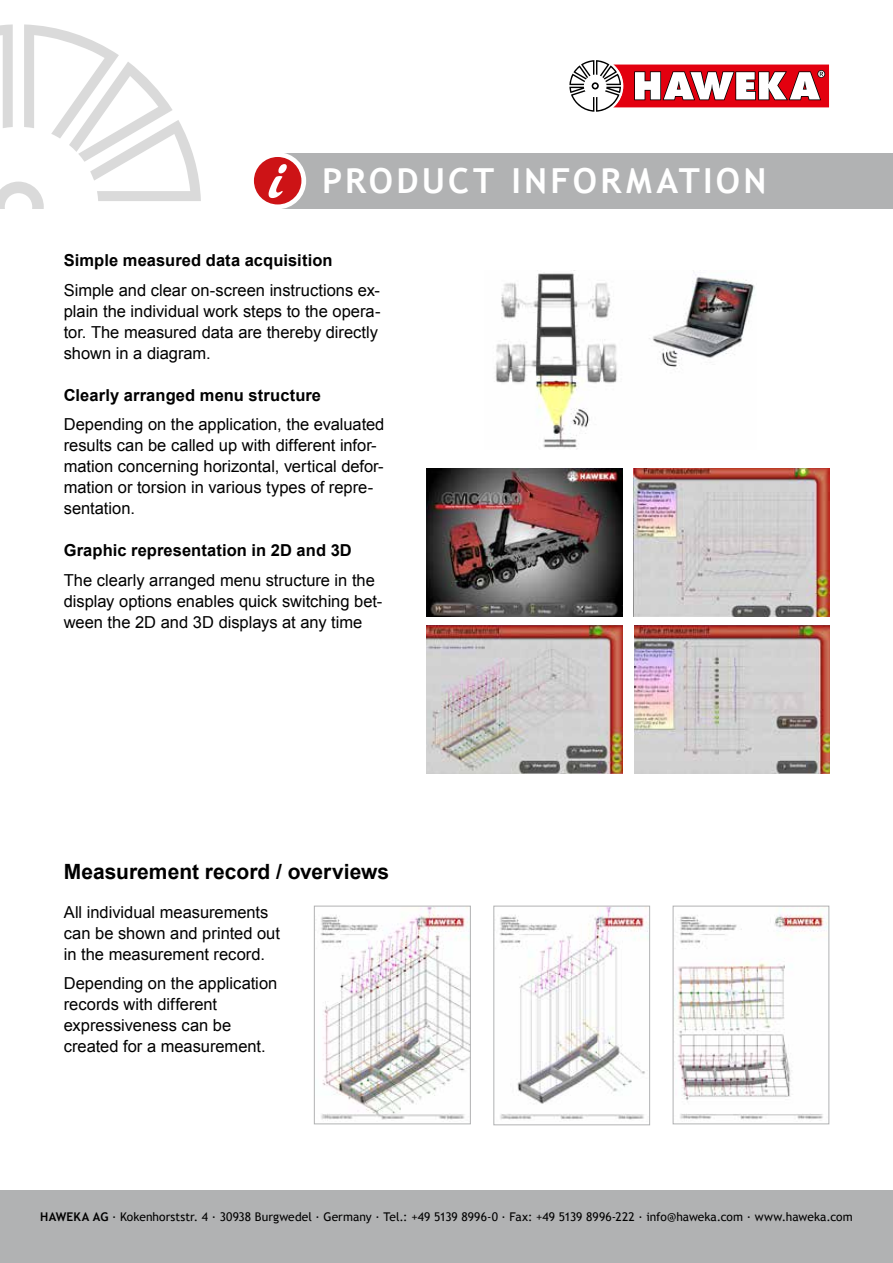
<style>
.page{position:relative;width:893px;height:1263px;background:#fff}
.page>*{position:absolute;margin:0;border:0;box-sizing:border-box;transform-origin:0 0}
.t1{font:700 34.5px "Trebuchet MS";letter-spacing:.095em;color:#fff}
.t2{font:700 21px "Arial";color:#000}
.t3{font:16.5px/21px "Arial";color:#000}
.t4{font:700 16.5px "Arial";letter-spacing:.005em;color:#000}
.t5{font:12px "Trebuchet MS";letter-spacing:.005em;color:#000}
.s1{font-weight:700}
</style>
<div class="page">
<svg style="left:0;top:24px;width:201px;height:184px"></svg>
<div style="left:276px;top:153px;width:617px;height:55px;background:#b1b2b3"></div>
<div style="left:249px;top:152px;width:57px;height:57px;background:#fff;border-radius:50%"></div>
<div style="left:254px;top:157px;width:47px;height:47px;background:#cd1316;border-radius:50%"></div>
<svg style="left:268px;top:164px;width:19px;height:34px"></svg>
<svg style="left:569px;top:60px;width:260px;height:52px"></svg>
<div style="left:0;top:1191px;width:893px;height:72px;background:#b1b2b3"></div>
<img style="left:320px;top:908px;width:149px;height:213px">
<div style="left:314px;top:906px;width:157px;height:218px;border:1px solid #b1b2b3"></div>
<img style="left:499px;top:908px;width:149px;height:212px">
<div style="left:493px;top:906px;width:157px;height:219px;border:1px solid #b1b2b3"></div>
<img style="left:675px;top:908px;width:152px;height:213px">
<div style="left:673px;top:906px;width:156px;height:218px;border:1px solid #b1b2b3"></div>
<img style="left:495px;top:270px;width:260px;height:179px">
<img style="left:426px;top:468px;width:196px;height:149px">
<img style="left:634px;top:625px;width:196px;height:149px">
<img style="left:426px;top:625px;width:196px;height:148px">
<img style="left:634px;top:468px;width:195px;height:149px">
<h1 class="t1" style="left:322px;top:159px;width:446px">PRODUCT INFORMATION</h1>
<p class="t4" style="left:64px;top:249px;width:270px">Simple measured data acquisition</p>
<p class="t3" style="left:64px;top:280px;width:318px">Simple and clear on-screen instructions ex&shy;plain the individual work steps to the opera&shy;tor. The measured data are thereby directly shown in a diagram.</p>
<p class="t4" style="left:64px;top:384px;width:259px">Clearly arranged menu structure</p>
<p class="t3" style="left:64px;top:414px;width:322px">Depending on the application, the evaluated results can be called up with different infor&shy;mation concerning horizontal, vertical defor&shy;mation or torsion in various types of repre&shy;sentation.</p>
<p class="t4" style="left:64px;top:539px;width:290px">Graphic representation in 2D and 3D</p>
<p class="t3" style="left:64px;top:570px;width:320px">The clearly arranged menu structure in the display options enables quick switching bet&shy;ween the 2D and 3D displays at any time</p>
<p class="t2" style="left:64px;top:857px;width:327px">Measurement record / overviews</p>
<p class="t3" style="left:64px;top:902px;width:218px">All individual measurements can be shown and printed out in the measurement record.</p>
<p class="t3" style="left:64px;top:973px;width:215px">Depending on the application records with different expressiveness can be created for a measurement.</p>
<p class="t5" style="left:40px;top:1209px;width:814px"><span class="s1">HAWEKA AG</span> · Kokenhorststr. 4 · 30938 Burgwedel · Germany · Tel.: +49 5139 8996-0 · Fax: +49 5139 8996-222 · info@haweka.com · www.haweka.com</p>
</div>
